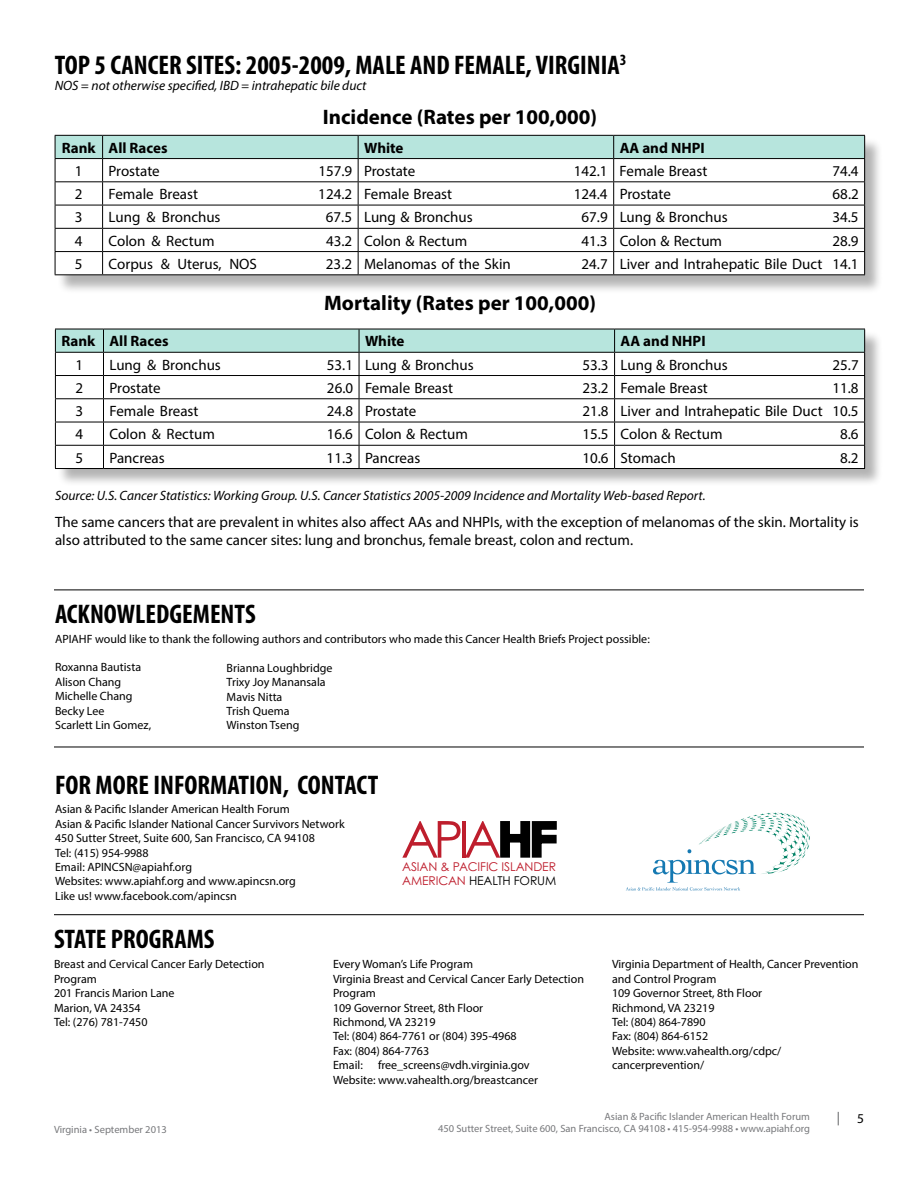
<style>
.page{position:relative;width:918px;height:1188px;background:#fff}
.page>*{position:absolute;margin:0;border:0;box-sizing:border-box;transform-origin:0 0}
.t1{font:51px "Century Gothic";color:#be1e2d}
.t2{font:700 condensed 27px "Myriad Pro";color:#000}
.t3{font:700 21px "Myriad Pro";color:#000}
.t4{font:15px/18px "Myriad Pro";color:#000}
.t5{font:700 15px "Myriad Pro";color:#000}
.t6{font:italic 13.5px "Myriad Pro";color:#000}
.t7{font:13.5px "Myriad Pro";color:#58595b}
.t8{font:13.5px "Myriad Pro";color:#000}
.t9{font:12.15px/14.5px "Century Gothic";letter-spacing:-.01em;color:#be1e2d}
.t10{font:12px/14.4px "Myriad Pro";color:#000}
.t11{font:10.5px/12.6px "Myriad Pro";color:#77787b;text-align:right}
.s1{color:#000}
</style>
<div class="page">
<div style="left:58px;top:138px;width:825px;height:156px;background:#000;opacity:.3"></div>
<svg style="left:55px;top:135px;width:810px;height:139px"></svg>
<hr style="left:55px;top:274px;width:48px;height:1px;background:#000">
<hr style="left:103px;top:274px;width:255px;height:1px;background:#000">
<hr style="left:358px;top:274px;width:256px;height:1px;background:#000">
<hr style="left:614px;top:274px;width:251px;height:1px;background:#000">
<div style="left:58px;top:331px;width:825px;height:156px;background:#000;opacity:.3"></div>
<svg style="left:55px;top:329px;width:810px;height:139px"></svg>
<hr style="left:55px;top:468px;width:49px;height:1px;background:#000">
<hr style="left:104px;top:468px;width:255px;height:1px;background:#000">
<hr style="left:359px;top:468px;width:256px;height:1px;background:#000">
<hr style="left:615px;top:468px;width:250px;height:1px;background:#000">
<svg style="left:626px;top:812px;width:184px;height:79px"></svg>
<svg style="left:500px;top:821px;width:57px;height:37px"></svg>
<hr style="left:54px;top:914px;width:810px;height:1px;background:#000">
<hr style="left:54px;top:747px;width:810px;height:1px;background:#000">
<hr style="left:54px;top:590px;width:810px;height:1px;background:#000">
<h2 class="t2" style="left:55px;top:48px;width:573px">TOP 5 CANCER SITES: 2005-2009, MALE AND FEMALE, VIRGINIA<sup>3</sup></h2>
<p class="t6" style="left:55px;top:77px;width:313px">NOS = not otherwise specified, IBD = intrahepatic bile duct</p>
<h3 class="t3" style="left:323px;top:103px;width:276px">Incidence (Rates per 100,000)</h3>
<p class="t5" style="left:62px;top:138px;width:107px">Rank All Races</p>
<p class="t5" style="left:364px;top:138px;width:41px">White</p>
<p class="t5" style="left:620px;top:138px;width:87px">AA and NHPI</p>
<p class="t4" style="left:75px;top:162px;width:9px">1</p>
<p class="t4" style="left:109px;top:162px;width:53px">Prostate</p>
<p class="t4" style="left:318px;top:162px;width:98px">157.9 Prostate</p>
<p class="t4" style="left:574px;top:162px;width:135px">142.1 Female Breast</p>
<p class="t4" style="left:832px;top:162px;width:28px">74.4</p>
<p class="t4" style="left:75px;top:185px;width:9px">2</p>
<p class="t4" style="left:109px;top:185px;width:91px">Female Breast</p>
<p class="t4" style="left:318px;top:185px;width:135px">124.2 Female Breast</p>
<p class="t4" style="left:574px;top:185px;width:99px">124.4 Prostate</p>
<p class="t4" style="left:833px;top:185px;width:28px">68.2</p>
<p class="t4" style="left:75px;top:208px;width:9px">3</p>
<p class="t4" style="left:109px;top:208px;width:113px">Lung &amp; Bronchus</p>
<p class="t4" style="left:326px;top:208px;width:148px">67.5 Lung &amp; Bronchus</p>
<p class="t4" style="left:582px;top:208px;width:148px">67.9 Lung &amp; Bronchus</p>
<p class="t4" style="left:832px;top:208px;width:28px">34.5</p>
<p class="t4" style="left:75px;top:231px;width:9px">4</p>
<p class="t4" style="left:109px;top:231px;width:107px">Colon &amp; Rectum</p>
<p class="t4" style="left:326px;top:231px;width:143px">43.2 Colon &amp; Rectum</p>
<p class="t4" style="left:581px;top:231px;width:142px">41.3 Colon &amp; Rectum</p>
<p class="t4" style="left:832px;top:231px;width:28px">28.9</p>
<p class="t4" style="left:75px;top:255px;width:9px">5</p>
<p class="t4" style="left:109px;top:255px;width:150px">Corpus &amp; Uterus, NOS</p>
<p class="t4" style="left:326px;top:255px;width:186px">23.2 Melanomas of the Skin</p>
<p class="t4" style="left:582px;top:255px;width:279px">24.7 Liver and Intrahepatic Bile Duct 14.1</p>
<h3 class="t3" style="left:324px;top:290px;width:273px">Mortality (Rates per 100,000)</h3>
<p class="t5" style="left:61px;top:331px;width:109px">Rank All Races</p>
<p class="t5" style="left:365px;top:331px;width:41px">White</p>
<p class="t5" style="left:621px;top:331px;width:87px">AA and NHPI</p>
<p class="t4" style="left:76px;top:355px;width:9px">1</p>
<p class="t4" style="left:109px;top:355px;width:113px">Lung &amp; Bronchus</p>
<p class="t4" style="left:327px;top:355px;width:148px">53.1 Lung &amp; Bronchus</p>
<p class="t4" style="left:582px;top:355px;width:147px">53.3 Lung &amp; Bronchus</p>
<p class="t4" style="left:833px;top:355px;width:28px">25.7</p>
<p class="t4" style="left:76px;top:379px;width:9px">2</p>
<p class="t4" style="left:110px;top:379px;width:53px">Prostate</p>
<p class="t4" style="left:327px;top:379px;width:128px">26.0 Female Breast</p>
<p class="t4" style="left:582px;top:379px;width:127px">23.2 Female Breast</p>
<p class="t4" style="left:832px;top:379px;width:28px">11.8</p>
<p class="t4" style="left:76px;top:402px;width:9px">3</p>
<p class="t4" style="left:110px;top:402px;width:91px">Female Breast</p>
<p class="t4" style="left:327px;top:402px;width:91px">24.8 Prostate</p>
<p class="t4" style="left:582px;top:402px;width:278px">21.8 Liver and Intrahepatic Bile Duct 10.5</p>
<p class="t4" style="left:76px;top:425px;width:9px">4</p>
<p class="t4" style="left:109px;top:425px;width:107px">Colon &amp; Rectum</p>
<p class="t4" style="left:327px;top:425px;width:143px">16.6 Colon &amp; Rectum</p>
<p class="t4" style="left:582px;top:425px;width:142px">15.5 Colon &amp; Rectum</p>
<p class="t4" style="left:840px;top:425px;width:20px">8.6</p>
<p class="t4" style="left:76px;top:448px;width:9px">5</p>
<p class="t4" style="left:109px;top:448px;width:57px">Pancreas</p>
<p class="t4" style="left:327px;top:448px;width:95px">11.3 Pancreas</p>
<p class="t4" style="left:582px;top:448px;width:95px">10.6 Stomach</p>
<p class="t4" style="left:840px;top:448px;width:20px">8.2</p>
<p class="t6" style="left:55px;top:487px;width:652px">Source: U.S. Cancer Statistics: Working Group. U.S. Cancer Statistics 2005-2009 Incidence and Mortality Web-based Report.</p>
<p class="t4" style="left:55px;top:512px;width:805px">The same cancers that are prevalent in whites also affect AAs and NHPIs, with the exception of melanomas of the skin. Mortality is also attributed to the same cancer sites: lung and bronchus, female breast, colon and rectum.</p>
<h2 class="t2" style="left:55px;top:597px;width:202px">ACKNOWLEDGEMENTS</h2>
<p class="t10" style="left:55px;top:631px;width:596px">APIAHF would like to thank the following authors and contributors who made this Cancer Health Briefs Project possible:</p>
<p class="t10" style="left:55px;top:660px;width:98px">Roxanna Bautista<br>Alison Chang<br>Michelle Chang<br>Becky Lee<br>Scarlett Lin Gomez,</p>
<p class="t10" style="left:227px;top:660px;width:107px">Brianna Loughbridge<br>Trixy Joy Manansala<br>Mavis Nitta<br>Trish Quema<br>Winston Tseng</p>
<h2 class="t2" style="left:55px;top:768px;width:325px">FOR MORE INFORMATION, CONTACT</h2>
<p class="t10" style="left:55px;top:802px;width:291px">Asian &amp; Pacific Islander American Health Forum<br>Asian &amp; Pacific Islander National Cancer Survivors Network 450 Sutter Street, Suite 600, San Francisco, CA 94108<br>Tel: (415) 954-9988<br>Email: APINCSN@apiahf.org<br>Websites: www.apiahf.org and www.apincsn.org<br>Like us! www.facebook.com/apincsn</p>
<h2 class="t2" style="left:54px;top:922px;width:162px">STATE PROGRAMS</h2>
<h1 class="t1" style="left:401px;top:808px;width:102px">APIA</h1>
<p class="t9" style="left:402px;top:859px;width:156px">ASIAN &amp; PACIFIC ISLANDER<br>AMERICAN <span class="s1">HEALTH FORUM</span></p>
<p class="t10" style="left:54px;top:957px;width:212px">Breast and Cervical Cancer Early Detection<br>Program<br>201 Francis Marion Lane<br>Marion, VA 24354<br>Tel: (276) 781-7450</p>
<p class="t10" style="left:333px;top:957px;width:253px">Every Woman’s Life Program<br>Virginia Breast and Cervical Cancer Early Detection<br>Program<br>109 Governor Street, 8th Floor<br>Richmond, VA 23219<br>Tel: (804) 864-7761 or (804) 395-4968<br>Fax: (804) 864-7763<br>Email:</p>
<p class="t10" style="left:333px;top:1058px;width:207px;text-indent:45px">free_screens@vdh.virginia.gov<br>Website: www.vahealth.org/breastcancer</p>
<p class="t10" style="left:612px;top:957px;width:248px">Virginia Department of Health, Cancer Prevention and Control Program<br>109 Governor Street, 8th Floor<br>Richmond, VA 23219<br>Tel: (804) 864-7890<br>Fax: (804) 864-6152<br>Website: www.vahealth.org/cdpc/ cancerprevention/</p>
<p class="t11" style="left:54px;top:1124px;width:114px">Virginia • September 2013</p>
<p class="t11" style="left:438px;top:1110px;width:373px">Asian &amp; Pacific Islander American Health Forum<br>450 Sutter Street, Suite 600, San Francisco, CA 94108 • 415-954-9988 • www.apiahf.org</p>
<p class="t7" style="left:837px;top:1109px;width:5px">|</p>
<p class="t8" style="left:857px;top:1111px;width:8px">5</p>
</div>
